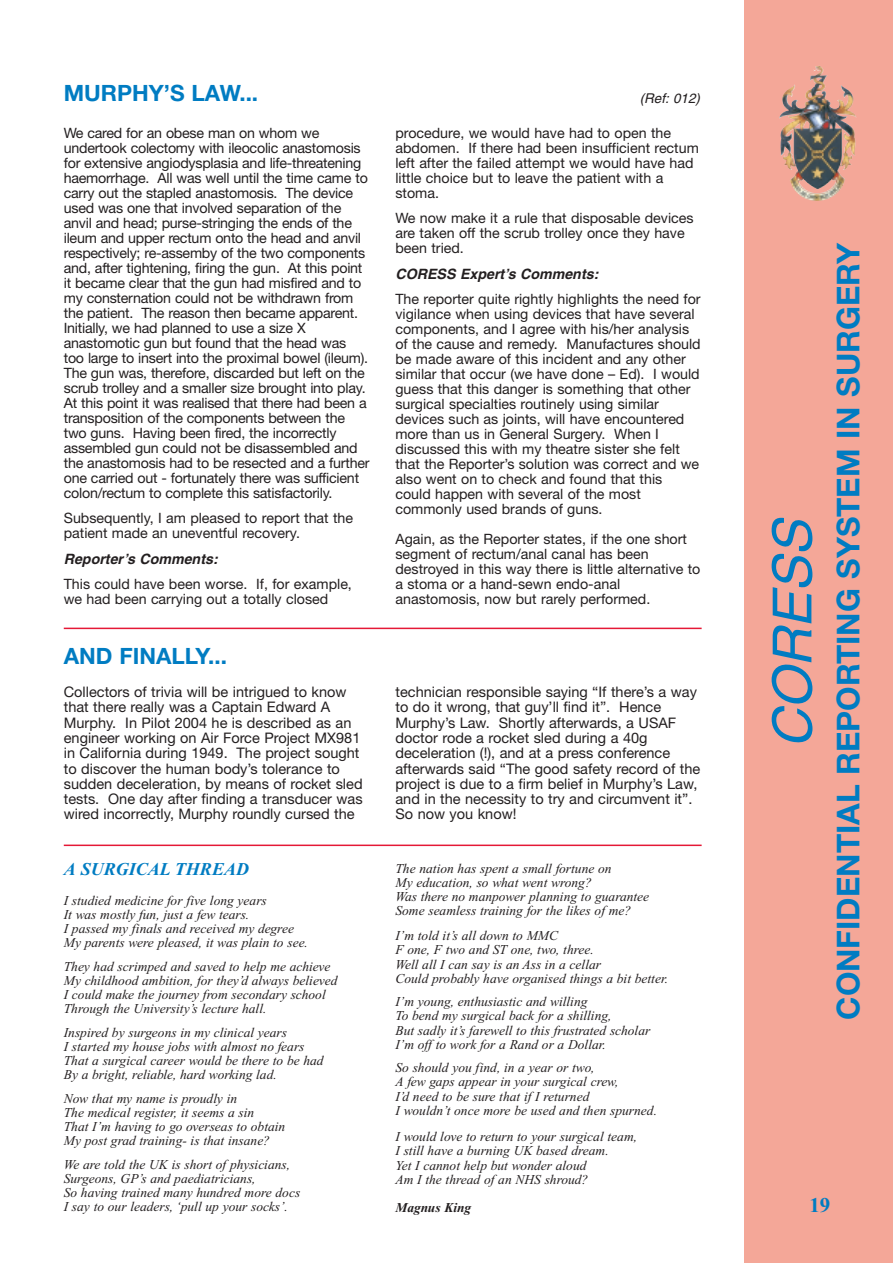
<style>
.page{position:relative;width:893px;height:1263px;background:#fff}
.page>*{position:absolute;margin:0;border:0;box-sizing:border-box;transform-origin:0 0}
.t1{font:italic 54px "Helvetica";color:#007cc2}
.t2{font:700 31.5px "Helvetica Neue";color:#007cc2}
.t3{font:700 22.5px "Helvetica Neue";color:#007cc2}
.t4{font:700 21px "Times";color:#007cc2}
.t5{font:italic 700 18px "Times";color:#007cc2}
.t6{font:14.55px/15.3px "Helvetica Neue";color:#231f20}
.t7{font:14.25px/15px "Helvetica Neue";color:#231f20}
.t8{font:italic 700 14.25px "Helvetica";color:#231f20}
.t9{font:italic 13.5px/14.2px "Times";color:#231f20}
.t10{font:italic 700 13.5px "Times";color:#231f20}
.t11{font:italic 13.5px "Helvetica";color:#231f20}
</style>
<div class="page">
<div style="left:744px;top:0;width:149px;height:1263px;background:#f4a798"></div>
<hr style="left:64px;top:628px;width:638px;height:1px;background:#e51836">
<hr style="left:64px;top:844px;width:638px;height:2px;background:#e51836">
<img style="left:799px;top:179px;width:37px;height:14px">
<h3 class="t3" style="left:64px;top:85px;width:196px">MURPHY’S LAW...</h3>
<p class="t7" style="left:64px;top:127px;width:307px">We cared for an obese man on whom we undertook colectomy with ileocolic anastomosis for extensive angiodysplasia and life-threatening haemorrhage. All was well until the time came to carry out the stapled anastomosis. The device used was one that involved separation of the anvil and head; purse-stringing the ends of the ileum and upper rectum onto the head and anvil respectively; re-assemby of the two components and, after tightening, firing the gun. At this point it became clear that the gun had misfired and to my consternation could not be withdrawn from the patient. The reason then became apparent.<br>Initially, we had planned to use a size X anastomotic gun but found that the head was too large to insert into the proximal bowel (ileum).<br>The gun was, therefore, discarded but left on the scrub trolley and a smaller size brought into play.<br>At this point it was realised that there had been a transposition of the components between the two guns. Having been fired, the incorrectly assembled gun could not be disassembled and the anastomosis had to be resected and a further one carried out - fortunately there was sufficient colon/rectum to complete this satisfactorily.</p>
<p class="t7" style="left:64px;top:512px;width:291px">Subsequently, I am pleased to report that the patient made an uneventful recovery.</p>
<p class="t8" style="left:64px;top:553px;width:155px">Reporter’s Comments:</p>
<p class="t7" style="left:64px;top:578px;width:290px">This could have been worse. If, for example, we had been carrying out a totally closed</p>
<h3 class="t3" style="left:64px;top:648px;width:165px">AND FINALLY...</h3>
<p class="t11" style="left:640px;top:93px;width:62px">(Ref: 012)</p>
<p class="t7" style="left:395px;top:127px;width:305px">procedure, we would have had to open the abdomen. If there had been insufficient rectum left after the failed attempt we would have had little choice but to leave the patient with a stoma.</p>
<p class="t7" style="left:395px;top:212px;width:300px">We now make it a rule that disposable devices are taken off the scrub trolley once they have been tried.</p>
<p class="t8" style="left:395px;top:268px;width:204px">CORESS Expert’s Comments:</p>
<p class="t7" style="left:395px;top:293px;width:307px">The reporter quite rightly highlights the need for vigilance when using devices that have several components, and I agree with his/her analysis of the cause and remedy. Manufactures should be made aware of this incident and any other similar that occur (we have done – Ed). I would guess that this danger is something that other surgical specialties routinely using similar devices such as joints, will have encountered more than us in General Surgery. When I discussed this with my theatre sister she felt that the Reporter’s solution was correct and we also went on to check and found that this could happen with several of the most commonly used brands of guns.</p>
<p class="t7" style="left:395px;top:533px;width:307px">Again, as the Reporter states, if the one short segment of rectum/anal canal has been destroyed in this way there is little alternative to a stoma or a hand-sewn endo-anal anastomosis, now but rarely performed.</p>
<p class="t6" style="left:64px;top:686px;width:300px">Collectors of trivia will be intrigued to know that there really was a Captain Edward A Murphy. In Pilot 2004 he is described as an engineer working on Air Force Project MX981 in California during 1949. The project sought to discover the human body’s tolerance to sudden deceleration, by means of rocket sled tests. One day after finding a transducer was wired incorrectly, Murphy roundly cursed the</p>
<p class="t6" style="left:395px;top:686px;width:306px">technician responsible saying “If there’s a way to do it wrong, that guy’ll find it”. Hence Murphy’s Law. Shortly afterwards, a USAF doctor rode a rocket sled during a 40g deceleration (!), and at a press conference afterwards said “The good safety record of the project is due to a firm belief in Murphy’s Law, and in the necessity to try and circumvent it”.<br>So now you know!</p>
<p class="t5" style="left:64px;top:863px;width:187px">A SURGICAL THREAD</p>
<p class="t9" style="left:64px;top:894px;width:246px">I studied medicine for five long years<br>It was mostly fun, just a few tears.<br>I passed my finals and received my degree My parents were pleased, it was plain to see.</p>
<p class="t9" style="left:64px;top:960px;width:275px">They had scrimped and saved to help me achieve My childhood ambition, for they’d always believed I could make the journey from secondary school Through the University’s lecture hall.</p>
<p class="t9" style="left:64px;top:1026px;width:261px">Inspired by surgeons in my clinical years<br>I started my house jobs with almost no fears That a surgical career would be there to be had By a bright, reliable, hard working lad.</p>
<p class="t9" style="left:64px;top:1092px;width:223px">Now that my name is proudly in<br>The medical register, it seems a sin<br>That I’m having to go overseas to obtain My post grad training- is that insane?</p>
<p class="t9" style="left:64px;top:1158px;width:238px">We are told the UK is short of physicians, Surgeons, GP’s and paediatricians,<br>So having trained many hundred more docs I say to our leaders, ‘pull up your socks’.</p>
<p class="t9" style="left:395px;top:862px;width:255px">The nation has spent a small fortune on<br>My education, so what went wrong?<br>Was there no manpower planning to guarantee Some seamless training for the likes of me?</p>
<p class="t9" style="left:395px;top:930px;width:274px">I’m told it’s all down to MMC<br>F one, F two and ST one, two, three.<br>Well all I can say is an Ass in a cellar<br>Could probably have organised things a bit better.</p>
<p class="t9" style="left:395px;top:996px;width:256px">I’m young, enthusiastic and willing<br>To bend my surgical back for a shilling,<br>But sadly it’s farewell to this frustrated scholar I’m off to work for a Rand or a Dollar.</p>
<p class="t9" style="left:395px;top:1062px;width:263px">So should you find, in a year or two,<br>A few gaps appear in your surgical crew,<br>I’d need to be sure that if I returned<br>I wouldn’t once more be used and then spurned.</p>
<p class="t9" style="left:395px;top:1131px;width:243px">I would love to return to your surgical team, I still have a burning UK based dream.<br>Yet I cannot help but wonder aloud<br>Am I the thread of an NHS shroud?</p>
<p class="t10" style="left:395px;top:1203px;width:77px">Magnus King</p>
<h1 class="t1" style="left:773px;top:748px;width:230px;rotate:-90deg">CORESS</h1>
<h2 class="t2" style="left:837px;top:1020px;width:778px;rotate:-90deg">CONFIDENTIAL REPORTING SYSTEM IN SURGERY</h2>
<h3 class="t4" style="left:809px;top:1198px;width:22px">19</h3>
</div>
